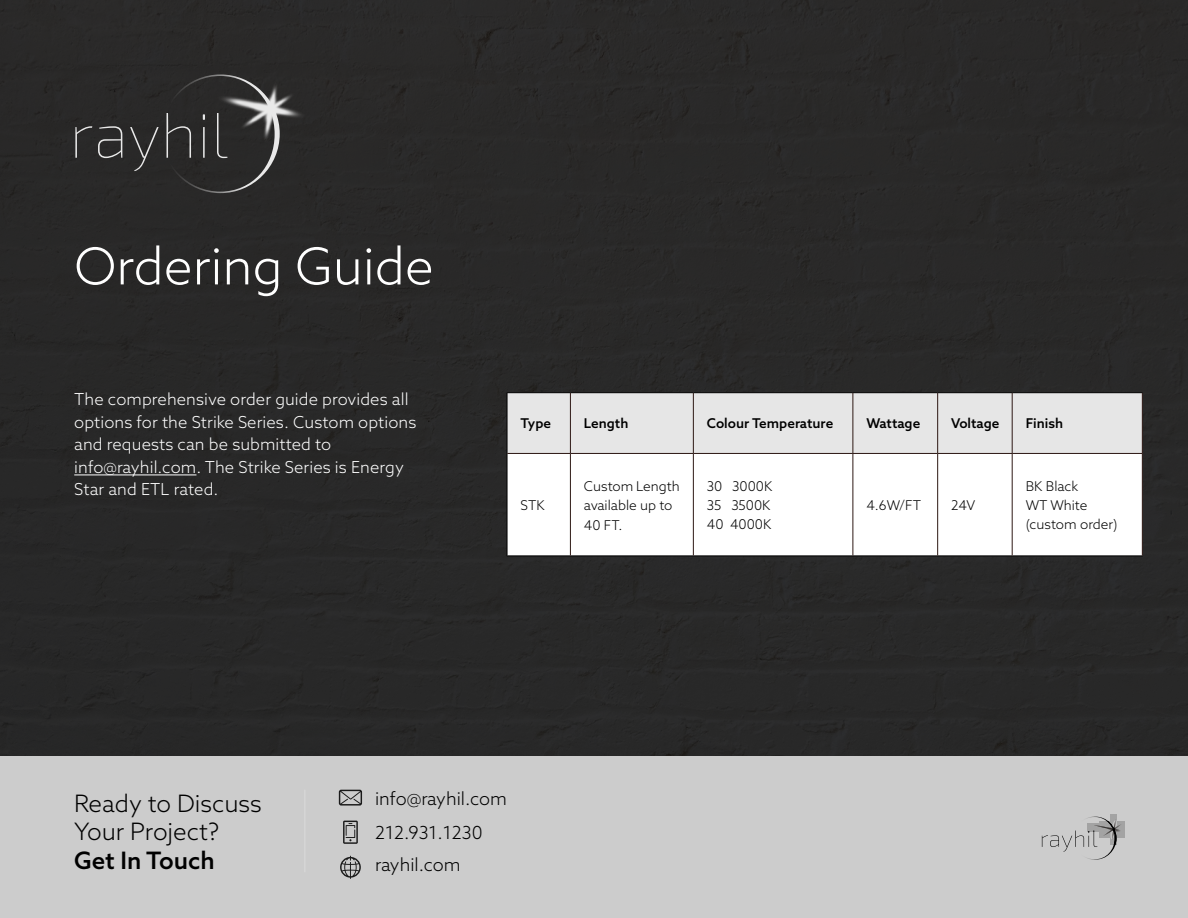
<style>
.page{position:relative;width:1188px;height:918px;background:#fff}
.page>*{position:absolute;margin:0;border:0;box-sizing:border-box;transform-origin:0 0}
.t1{font:300 51px "Azo Sans";color:#fff}
.t2{font:300 24px/28.5px "Azo Sans";color:#000}
.t3{font:500 24px "Azo Sans";color:#000}
.t4{font:300 18px "Azo Sans";color:#000}
.t5{font:300 16.5px/22.5px "Azo Sans";letter-spacing:.005em;color:#fff}
.t6{font:300 13.5px/19.5px "Azo Sans";color:#000}
.t7{font:500 13.5px "Azo Sans";color:#000}
</style>
<div class="page">
<div style="left:0;top:0;width:1188px;height:756px;background:#292828"></div>
<div style="left:508px;top:393px;width:634px;height:60px;background:#e6e6e6"></div>
<svg style="left:508px;top:454px;width:634px;height:102px"></svg>
<hr style="left:507px;top:392px;width:63px;height:1px;background:#000">
<hr style="left:507px;top:393px;width:1px;height:60px;background:#000">
<hr style="left:570px;top:392px;width:123px;height:1px;background:#000">
<hr style="left:693px;top:392px;width:160px;height:1px;background:#000">
<hr style="left:853px;top:392px;width:85px;height:1px;background:#000">
<hr style="left:938px;top:392px;width:74px;height:1px;background:#000">
<hr style="left:1012px;top:392px;width:131px;height:1px;background:#000">
<hr style="left:507px;top:453px;width:1px;height:103px;background:#000">
<hr style="left:507px;top:556px;width:63px;height:1px;background:#000">
<hr style="left:570px;top:556px;width:123px;height:1px;background:#000">
<hr style="left:693px;top:556px;width:160px;height:1px;background:#000">
<hr style="left:853px;top:556px;width:85px;height:1px;background:#000">
<hr style="left:938px;top:556px;width:74px;height:1px;background:#000">
<hr style="left:1012px;top:556px;width:131px;height:1px;background:#000">
<hr style="left:570px;top:393px;width:1px;height:60px;background:#2d1814">
<hr style="left:693px;top:393px;width:1px;height:60px;background:#2d1814">
<hr style="left:853px;top:393px;width:1px;height:60px;background:#2d1814">
<hr style="left:937px;top:393px;width:1px;height:60px;background:#2d1814">
<hr style="left:1012px;top:393px;width:1px;height:60px;background:#2d1814">
<hr style="left:1142px;top:393px;width:1px;height:60px;background:#2d1814">
<hr style="left:507px;top:453px;width:63px;height:1px;background:#2d1814">
<hr style="left:570px;top:453px;width:123px;height:1px;background:#2d1814">
<hr style="left:693px;top:453px;width:160px;height:1px;background:#2d1814">
<hr style="left:853px;top:453px;width:85px;height:1px;background:#2d1814">
<hr style="left:938px;top:453px;width:74px;height:1px;background:#2d1814">
<hr style="left:1012px;top:453px;width:131px;height:1px;background:#2d1814">
<hr style="left:570px;top:454px;width:1px;height:102px;background:#2d1814">
<hr style="left:693px;top:454px;width:1px;height:102px;background:#2d1814">
<hr style="left:853px;top:454px;width:1px;height:102px;background:#2d1814">
<hr style="left:937px;top:454px;width:1px;height:102px;background:#2d1814">
<hr style="left:1012px;top:454px;width:1px;height:102px;background:#2d1814">
<hr style="left:1142px;top:454px;width:1px;height:102px;background:#2d1814">
<hr style="left:74px;top:475px;width:122px;height:1px;background:#fff">
<div style="left:0;top:756px;width:1188px;height:162px;background:#ccc"></div>
<svg style="left:340px;top:856px;width:21px;height:23px"></svg>
<svg style="left:343px;top:821px;width:15px;height:23px"></svg>
<svg style="left:339px;top:790px;width:23px;height:16px"></svg>
<hr style="left:304px;top:790px;width:1px;height:82px;background:#fff">
<svg style="left:1042px;top:815px;width:83px;height:45px"></svg>
<svg style="left:75px;top:126px;width:17px;height:32px"></svg>
<svg style="left:98px;top:126px;width:24px;height:32px"></svg>
<svg style="left:130px;top:74px;width:150px;height:119px;background:#313130"></svg>
<img style="left:263px;top:80px;width:15px;height:64px">
<img style="left:237px;top:92px;width:59px;height:38px">
<img style="left:213px;top:95px;width:96px;height:24px">
<img style="left:249px;top:100px;width:36px;height:18px">
<img style="left:261px;top:92px;width:19px;height:36px">
<h1 class="t1" style="left:74px;top:233px;width:361px">Ordering Guide</h1>
<p class="t5" style="left:74px;top:388px;width:344px">The comprehensive order guide provides all options for the Strike Series. Custom options and requests can be submitted to info@rayhil.com. The Strike Series is Energy Star and ETL rated.</p>
<p class="t7" style="left:521px;top:415px;width:32px">Type</p>
<p class="t7" style="left:584px;top:415px;width:46px">Length</p>
<p class="t7" style="left:707px;top:415px;width:128px">Colour Temperature</p>
<p class="t7" style="left:866px;top:415px;width:55px">Wattage</p>
<p class="t7" style="left:951px;top:415px;width:50px">Voltage</p>
<p class="t7" style="left:1026px;top:415px;width:39px">Finish</p>
<p class="t6" style="left:521px;top:495px;width:26px">STK</p>
<p class="t6" style="left:584px;top:476px;width:97px">Custom Length available up to<br>40 FT.</p>
<p class="t6" style="left:707px;top:476px;width:67px">30 3000K<br>35 3500K<br>40 4000K</p>
<p class="t6" style="left:866px;top:495px;width:56px">4.6W/FT</p>
<p class="t6" style="left:951px;top:495px;width:26px">24V</p>
<p class="t6" style="left:1026px;top:476px;width:94px">BK Black<br>WT White (custom order)</p>
<h2 class="t2" style="left:74px;top:789px;width:189px">Ready to Discuss<br>Your Project?</h2>
<h2 class="t3" style="left:74px;top:845px;width:142px">Get In Touch</h2>
<p class="t4" style="left:375px;top:787px;width:133px">info@rayhil.com</p>
<p class="t4" style="left:375px;top:821px;width:109px">212.931.1230</p>
<p class="t4" style="left:375px;top:853px;width:87px">rayhil.com</p>
</div>
